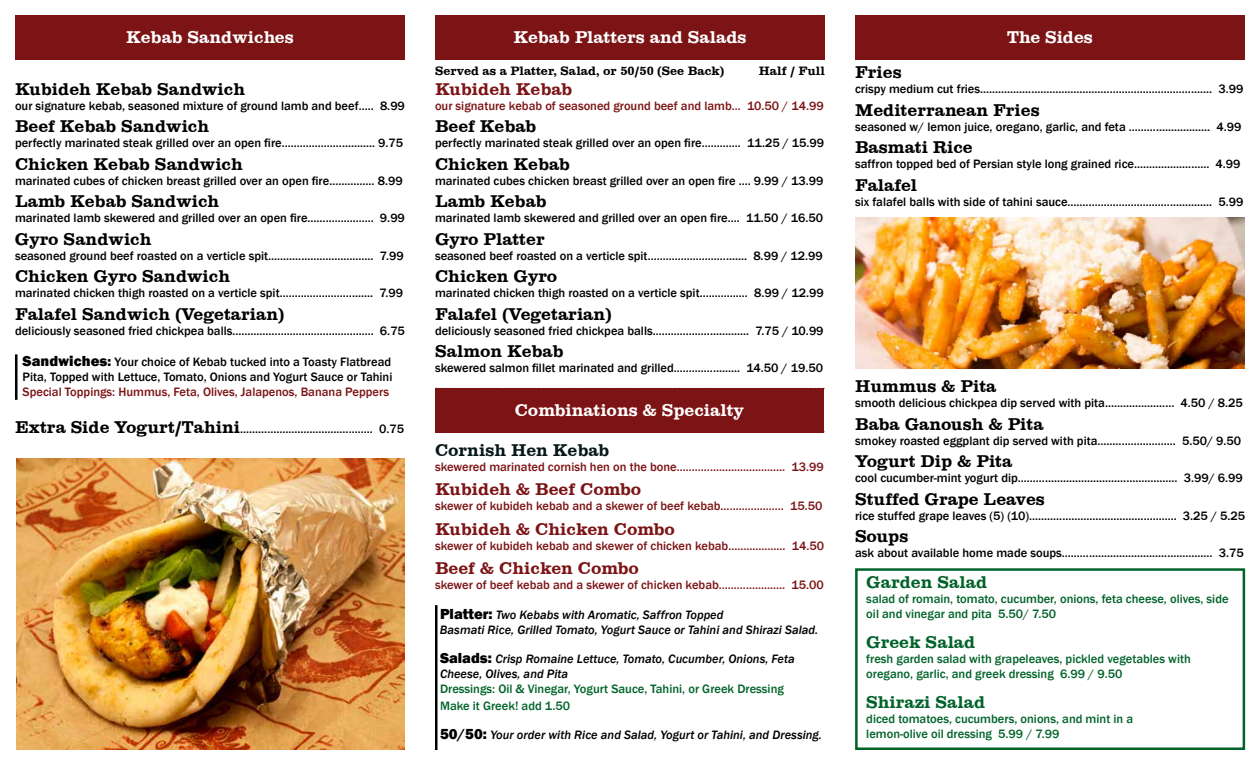
<style>
.page{position:relative;width:1260px;height:765px;background:#fff}
.page>*{position:absolute;margin:0;border:0;box-sizing:border-box;transform-origin:0 0}
.t1{font:17.5px "Clarendon";color:#000}
.t2{font:17.5px "Clarendon";color:#fff}
.t3{font:17.5px "Clarendon";color:#7c1315}
.t4{font:17.5px "Clarendon";color:#006329}
.t5{font:17.5px "Clarendon";color:#061718}
.t6{font:500 12.5px/15px "Franklin Gothic";color:#000}
.t7{font:500 12.5px "Franklin Gothic";color:#7c1315}
.t8{font:500 12.5px/15px "Franklin Gothic";color:#006329}
.t9{font:italic 500 12.5px/15px "Franklin Gothic";color:#000}
.t10{font:12.5px "Clarendon";color:#000}
.s1{font-weight:800;font-size:15px}
.s2{font-weight:800;font-size:13.75px}
.s3{font-family:"Clarendon";font-weight:400;font-size:17.5px}
.s4{font-weight:800;font-style:normal;font-size:15px}
</style>
<div class="page">
<div style="left:435px;top:15px;width:390px;height:45px;background:#7c1315"></div>
<div style="left:15px;top:15px;width:390px;height:45px;background:#7c1315"></div>
<div style="left:855px;top:15px;width:390px;height:45px;background:#7c1315"></div>
<div style="left:855px;top:568px;width:390px;height:182px;border:2px solid #006329"></div>
<hr style="left:435px;top:605px;width:3px;height:145px;background:#000">
<hr style="left:15px;top:354px;width:3px;height:46px;background:#000">
<div style="left:435px;top:388px;width:390px;height:45px;background:#7c1315"></div>
<img style="left:16px;top:458px;width:389px;height:292px">
<img style="left:855px;top:218px;width:390px;height:150px">
<h1 class="t2" style="left:126px;top:28px;width:169px">Kebab Sandwiches</h1>
<h1 class="t1" style="left:15px;top:79px;width:232px">Kubideh Kebab Sandwich</h1>
<p class="t6" style="left:15px;top:98px;width:391px">our signature kebab, seasoned mixture of ground lamb and beef..... 8.99</p>
<h1 class="t1" style="left:15px;top:117px;width:196px">Beef Kebab Sandwich</h1>
<p class="t6" style="left:15px;top:136px;width:390px">perfectly marinated steak grilled over an open fire............................... 9.75</p>
<h1 class="t1" style="left:15px;top:154px;width:229px">Chicken Kebab Sandwich</h1>
<p class="t6" style="left:15px;top:173px;width:389px">marinated cubes of chicken breast grilled over an open fire............... 8.99</p>
<h1 class="t1" style="left:15px;top:192px;width:206px">Lamb Kebab Sandwich</h1>
<p class="t6" style="left:15px;top:211px;width:391px">marinated lamb skewered and grilled over an open fire...................... 9.99</p>
<h1 class="t1" style="left:15px;top:229px;width:138px">Gyro Sandwich</h1>
<p class="t6" style="left:15px;top:248px;width:390px">seasoned ground beef roasted on a verticle spit................................... 7.99</p>
<h1 class="t1" style="left:15px;top:267px;width:217px">Chicken Gyro Sandwich</h1>
<p class="t6" style="left:15px;top:286px;width:390px">marinated chicken thigh roasted on a verticle spit............................... 7.99</p>
<h1 class="t1" style="left:15px;top:304px;width:271px">Falafel Sandwich (Vegetarian)</h1>
<p class="t6" style="left:15px;top:323px;width:391px">deliciously seasoned fried chickpea balls............................................... 6.75</p>
<p class="t6" style="left:23px;top:355px;width:371px"><span class="s1">Sandwiches</span><span class="s2">:</span> Your choice of Kebab tucked into a Toasty Flatbread<br>Pita, Topped with Lettuce, Tomato, Onions and Yogurt Sauce or Tahini</p>
<p class="t7" style="left:23px;top:384px;width:368px">Special Toppings: Hummus, Feta, Olives, Jalapenos, Banana Peppers</p>
<p class="t6" style="left:15px;top:421px;width:391px"><span class="s3">Extra Side Yogurt/Tahini</span>............................................ 0.75</p>
<h1 class="t2" style="left:513px;top:28px;width:235px">Kebab Platters and Salads</h1>
<p class="t10" style="left:435px;top:64px;width:291px">Served as a Platter, Salad, or 50/50 (See Back)</p>
<p class="t10" style="left:759px;top:64px;width:68px">Half / Full</p>
<h1 class="t3" style="left:435px;top:79px;width:139px">Kubideh Kebab</h1>
<p class="t7" style="left:435px;top:98px;width:390px">our signature kebab of seasoned ground beef and lamb... 10.50 / 14.99</p>
<h1 class="t1" style="left:435px;top:117px;width:103px">Beef Kebab</h1>
<p class="t6" style="left:435px;top:136px;width:391px">perfectly marinated steak grilled over an open fire............. 11.25 / 15.99</p>
<h1 class="t1" style="left:435px;top:154px;width:137px">Chicken Kebab</h1>
<p class="t6" style="left:435px;top:173px;width:390px">marinated cubes chicken breast grilled over an open fire .... 9.99 / 13.99</p>
<h1 class="t1" style="left:435px;top:192px;width:113px">Lamb Kebab</h1>
<p class="t6" style="left:435px;top:211px;width:390px">marinated lamb skewered and grilled over an open fire.... 11.50 / 16.50</p>
<h1 class="t1" style="left:435px;top:229px;width:111px">Gyro Platter</h1>
<p class="t6" style="left:435px;top:248px;width:389px">seasoned beef roasted on a verticle spit................................. 8.99 / 12.99</p>
<h1 class="t1" style="left:435px;top:267px;width:124px">Chicken Gyro</h1>
<p class="t6" style="left:435px;top:286px;width:390px">marinated chicken thigh roasted on a verticle spit................ 8.99 / 12.99</p>
<h1 class="t1" style="left:435px;top:304px;width:178px">Falafel (Vegetarian)</h1>
<p class="t6" style="left:435px;top:323px;width:390px">deliciously seasoned fried chickpea balls................................ 7.75 / 10.99</p>
<h1 class="t1" style="left:435px;top:342px;width:130px">Salmon Kebab</h1>
<p class="t6" style="left:435px;top:361px;width:390px">skewered salmon fillet marinated and grilled...................... 14.50 / 19.50</p>
<h1 class="t2" style="left:515px;top:400px;width:231px">Combinations &amp; Specialty</h1>
<h1 class="t5" style="left:435px;top:441px;width:176px">Cornish Hen Kebab</h1>
<p class="t7" style="left:435px;top:460px;width:390px">skewered marinated cornish hen on the bone.................................... 13.99</p>
<h1 class="t3" style="left:435px;top:480px;width:208px">Kubideh &amp; Beef Combo</h1>
<p class="t7" style="left:435px;top:499px;width:389px">skewer of kubideh kebab and a skewer of beef kebab..................... 15.50</p>
<h1 class="t3" style="left:435px;top:519px;width:241px">Kubideh &amp; Chicken Combo</h1>
<p class="t7" style="left:435px;top:538px;width:391px">skewer of kubideh kebab and skewer of chicken kebab................... 14.50</p>
<h1 class="t3" style="left:435px;top:558px;width:205px">Beef &amp; Chicken Combo</h1>
<p class="t7" style="left:435px;top:577px;width:390px">skewer of beef kebab and a skewer of chicken kebab...................... 15.00</p>
<p class="t9" style="left:440px;top:607px;width:380px"><span class="s4">Platter:</span> Two Kebabs with Aromatic, Saffron Topped<br>Basmati Rice, Grilled Tomato, Yogurt Sauce or Tahini and Shirazi Salad.</p>
<p class="t9" style="left:440px;top:652px;width:356px"><span class="s4">Salads:</span> Crisp Romaine Lettuce, Tomato, Cucumber, Onions, Feta<br>Cheese, Olives, and Pita</p>
<p class="t8" style="left:440px;top:681px;width:345px;line-height:16.5px">Dressings: Oil &amp; Vinegar, Yogurt Sauce, Tahini, or Greek Dressing<br>Make it Greek! add 1.50</p>
<p class="t9" style="left:440px;top:728px;width:383px"><span class="s4">50/50:</span> Your order with Rice and Salad, Yogurt or Tahini, and Dressing.</p>
<h1 class="t2" style="left:1007px;top:28px;width:87px">The Sides</h1>
<h1 class="t1" style="left:855px;top:63px;width:48px">Fries</h1>
<p class="t6" style="left:855px;top:82px;width:390px">crispy medium cut fries............................................................................. 3.99</p>
<h1 class="t1" style="left:855px;top:100px;width:186px">Mediterranean Fries</h1>
<p class="t6" style="left:855px;top:119px;width:388px">seasoned w/ lemon juice, oregano, garlic, and feta ........................... 4.99</p>
<h1 class="t1" style="left:855px;top:138px;width:119px">Basmati Rice</h1>
<p class="t6" style="left:855px;top:157px;width:387px">saffron topped bed of Persian style long grained rice......................... 4.99</p>
<h1 class="t1" style="left:855px;top:175px;width:64px">Falafel</h1>
<p class="t6" style="left:855px;top:194px;width:390px">six falafel balls with side of tahini sauce................................................ 5.99</p>
<h1 class="t1" style="left:855px;top:376px;width:143px">Hummus &amp; Pita</h1>
<p class="t6" style="left:855px;top:395px;width:389px">smooth delicious chickpea dip served with pita....................... 4.50 / 8.25</p>
<h1 class="t1" style="left:855px;top:414px;width:190px">Baba Ganoush &amp; Pita</h1>
<p class="t6" style="left:855px;top:433px;width:388px">smokey roasted eggplant dip served with pita.......................... 5.50/ 9.50</p>
<h1 class="t1" style="left:855px;top:452px;width:159px">Yogurt Dip &amp; Pita</h1>
<p class="t6" style="left:855px;top:471px;width:389px">cool cucumber-mint yogurt dip..................................................... 3.99/ 6.99</p>
<h1 class="t1" style="left:855px;top:489px;width:191px">Stuffed Grape Leaves</h1>
<p class="t6" style="left:855px;top:508px;width:391px">rice stuffed grape leaves (5) (10)................................................. 3.25 / 5.25</p>
<h1 class="t1" style="left:855px;top:527px;width:55px">Soups</h1>
<p class="t6" style="left:855px;top:546px;width:390px">ask about available home made soups.................................................. 3.75</p>
<h1 class="t4" style="left:866px;top:573px;width:122px">Garden Salad</h1>
<p class="t8" style="left:866px;top:592px;width:364px">salad of romain, tomato, cucumber, onions, feta cheese, olives, side oil and vinegar and pita 5.50/ 7.50</p>
<h1 class="t4" style="left:866px;top:632px;width:111px">Greek Salad</h1>
<p class="t8" style="left:866px;top:652px;width:326px">fresh garden salad with grapeleaves, pickled vegetables with oregano, garlic, and greek dressing 6.99 / 9.50</p>
<h1 class="t4" style="left:866px;top:692px;width:120px">Shirazi Salad</h1>
<p class="t8" style="left:866px;top:712px;width:268px">diced tomatoes, cucumbers, onions, and mint in a lemon-olive oil dressing 5.99 / 7.99</p>
</div>
